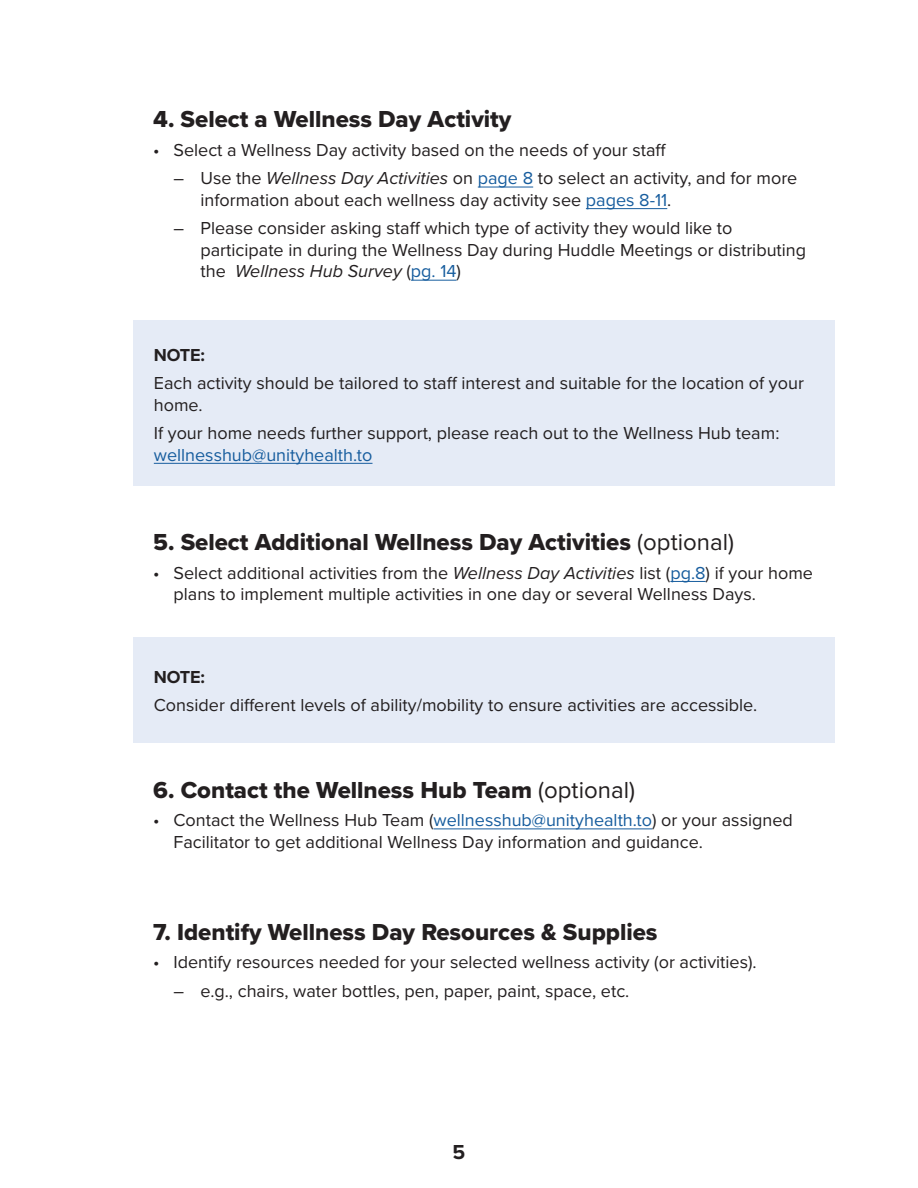
<style>
.page{position:relative;width:918px;height:1188px;background:#fff}
.page>*{position:absolute;margin:0;border:0;box-sizing:border-box;transform-origin:0 0}
.Header_2{font:24px "Proxima Nova Extrabld";color:#231f20}
.t1{font:700 21px "Proxima Nova";color:#231f20}
.Paragraph{font:18px/21.6px "Proxima Nova";color:#231f20}
.Paragraph-2{font:700 18px "Proxima Nova";letter-spacing:-.01em;color:#231f20}
.s1{font-style:italic}
.s2{color:#175d9e}
.s3{font-family:"Proxima Nova"}
</style>
<div class="page">
<hr style="left:478px;top:187px;width:55px;height:1px;background:#175d9e">
<hr style="left:586px;top:208px;width:81px;height:1px;background:#175d9e">
<hr style="left:411px;top:280px;width:46px;height:1px;background:#175d9e">
<hr style="left:670px;top:581px;width:36px;height:1px;background:#175d9e">
<hr style="left:434px;top:828px;width:218px;height:1px;background:#175d9e">
<div style="left:134px;top:321px;width:701px;height:165px;background:#e5ebf6"></div>
<hr style="left:154px;top:463px;width:219px;height:1px;background:#175d9e">
<div style="left:134px;top:637px;width:701px;height:105px;background:#e5ebf6"></div>
<p class="Header_2" style="left:153px;top:102px;width:360px">4. Select a Wellness Day Activity</p>
<p class="Paragraph" style="left:153px;top:138px;width:515px">• Select a Wellness Day activity based on the needs of your staff</p>
<p class="Paragraph" style="left:200px;top:167px;width:598px;text-indent:-27px">― Use the <span class="s1">Wellness Day Activities</span> on <span class="s2">page 8</span> to select an activity, and for more information about each wellness day activity see <span class="s2">pages 8-11</span>.</p>
<p class="Paragraph" style="left:200px;top:217px;width:607px;text-indent:-27px">― Please consider asking staff which type of activity they would like to participate in during the Wellness Day during Huddle Meetings or distributing the <span class="s1">Wellness Hub Survey</span> (<span class="s2">pg. 14</span>)</p>
<p class="Paragraph-2" style="left:154px;top:341px;width:53px">NOTE:</p>
<p class="Paragraph" style="left:154px;top:371px;width:652px">Each activity should be tailored to staff interest and suitable for the location of your home.</p>
<p class="Paragraph" style="left:154px;top:421px;width:627px">If your home needs further support, please reach out to the Wellness Hub team: <span class="s2">wellnesshub@unityhealth.to</span></p>
<p class="Header_2" style="left:153px;top:524px;width:582px">5. Select Additional Wellness Day Activities <span class="s3">(optional)</span></p>
<p class="Paragraph" style="left:173px;top:561px;width:641px;text-indent:-20px">• Select additional activities from the <span class="s1">Wellness Day Activities</span> list (<span class="s2">pg.8</span>) if your home plans to implement multiple activities in one day or several Wellness Days.</p>
<p class="Paragraph-2" style="left:154px;top:663px;width:53px">NOTE:</p>
<p class="Paragraph" style="left:154px;top:693px;width:605px">Consider different levels of ability/mobility to ensure activities are accessible.</p>
<p class="Header_2" style="left:153px;top:772px;width:483px">6. Contact the Wellness Hub Team <span class="s3">(optional)</span></p>
<p class="Paragraph" style="left:173px;top:808px;width:621px;text-indent:-20px">• Contact the Wellness Hub Team (<span class="s2">wellnesshub@unityhealth.to</span>) or your assigned<br>Facilitator to get additional Wellness Day information and guidance.</p>
<p class="Header_2" style="left:153px;top:914px;width:506px">7. Identify Wellness Day Resources &amp; Supplies</p>
<p class="Paragraph" style="left:153px;top:951px;width:605px">• Identify resources needed for your selected wellness activity (or activities).</p>
<p class="Paragraph" style="left:173px;top:979px;width:457px">― e.g., chairs, water bottles, pen, paper, paint, space, etc.</p>
<p class="t1" style="left:453px;top:1136px;width:14px">5</p>
</div>
